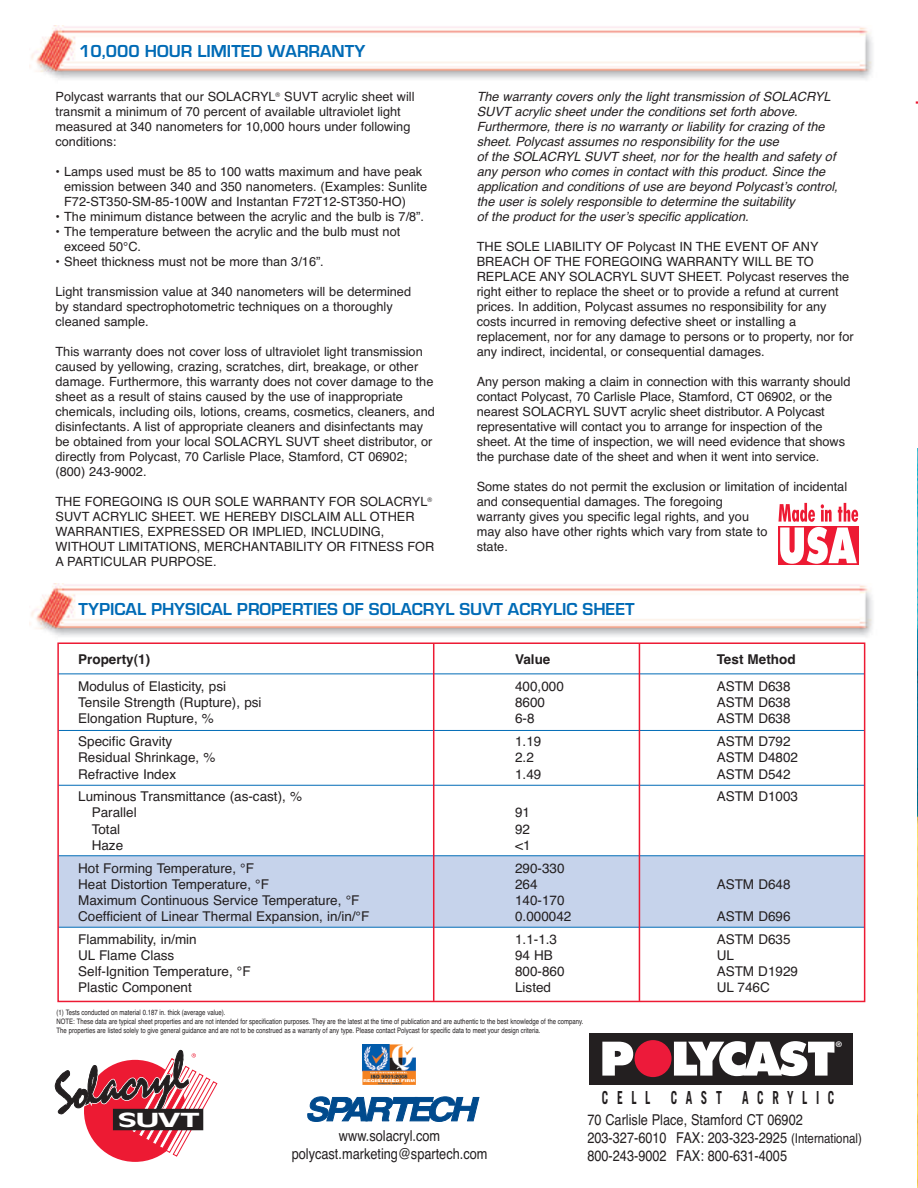
<style>
.page{position:relative;width:918px;height:1188px;background:#fff}
.page>*{position:absolute;margin:0;border:0;box-sizing:border-box;transform-origin:0 0}
.t1{font:700 19.05px "Antique Olive";color:#fff;scale:1.8 1}
.t2{font:700 18px "Eurostile";color:#006bb6}
.t3{font:700 18px "Trade Gothic";letter-spacing:.73em;color:#231f20;scale:.65 1}
.t4{font:15px/18px "Helvetica";color:#231f20;scale:.85 1}
.t5{font:13.5px "Helvetica";color:#231f20}
.t6{font:700 13.5px "Helvetica";color:#231f20}
.t7{font:12.75px/15px "Helvetica";color:#231f20}
.t8{font:italic 12.75px/15px "Helvetica";color:#231f20}
.t9{font:7.65px "Trade Gothic Bold Two";color:#fff}
.t10{font:7.5px/9px "Helvetica";color:#231f20;scale:.8 1}
.s1{font-size:13.5px}
</style>
<div class="page">
<hr style="left:917px;top:0;width:1px;height:458px;background:#231f20">
<img style="left:31px;top:26px;width:842px;height:54px">
<img style="left:31px;top:583px;width:842px;height:60px">
<img style="left:917px;top:450px;width:1px;height:738px">
<svg style="left:54px;top:1049px;width:163px;height:113px"></svg>
<div style="left:589px;top:1033px;width:264px;height:52px;background:#231f20"></div>
<svg style="left:602px;top:1042px;width:31px;height:34px"></svg>
<svg style="left:674px;top:1041px;width:160px;height:35px"></svg>
<div style="left:635px;top:1040px;width:37px;height:37px;background:#ed1a3a;border-radius:50%"></div>
<div style="left:778px;top:526px;width:81px;height:39px;background:#ed1a33"></div>
<svg style="left:778px;top:503px;width:80px;height:61px"></svg>
<div style="left:58px;top:856px;width:807px;height:71px;background:#c6d3eb"></div>
<hr style="left:58px;top:674px;width:806px;height:1px;background:#006bb6">
<hr style="left:58px;top:730px;width:807px;height:1px;background:#006bb6">
<hr style="left:58px;top:785px;width:807px;height:1px;background:#006bb6">
<hr style="left:58px;top:855px;width:807px;height:1px;background:#006bb6">
<hr style="left:58px;top:927px;width:806px;height:1px;background:#006bb6">
<hr style="left:433px;top:643px;width:1px;height:358px;background:#ed1a33">
<hr style="left:639px;top:643px;width:1px;height:358px;background:#ed1a33">
<div style="left:57px;top:642px;width:808px;height:360px;border:2px solid #ed1a33"></div>
<svg style="left:307px;top:1097px;width:172px;height:25px"></svg>
<img style="left:363px;top:1044px;width:53px;height:41px">
<h2 class="t2" style="left:79px;top:40px;width:288px">10,000 HOUR LIMITED WARRANTY</h2>
<p class="t7" style="left:56px;top:89px;width:361px">Polycast warrants that our SOLACRYL<sup>®</sup> SUVT acrylic sheet will transmit a minimum of 70 percent of available ultraviolet light measured at 340 nanometers for 10,000 hours under following conditions:</p>
<p class="t7" style="left:64px;top:164px;width:365px;text-indent:-9px">• Lamps used must be 85 to 100 watts maximum and have peak emission between 340 and 350 nanometers. (Examples: Sunlite<br>F72-ST350-SM-85-100W and Instantan F72T12-ST350-HO)</p>
<p class="t7" style="left:56px;top:209px;width:370px">• The minimum distance between the acrylic and the bulb is 7/8”.</p>
<p class="t7" style="left:64px;top:224px;width:338px;text-indent:-9px">• The temperature between the acrylic and the bulb must not exceed 50°C.</p>
<p class="t7" style="left:56px;top:254px;width:270px">• Sheet thickness must not be more than 3/16”.</p>
<p class="t7" style="left:56px;top:284px;width:357px">Light transmission value at 340 nanometers will be determined by standard spectrophotometric techniques on a thoroughly cleaned sample.</p>
<p class="t7" style="left:56px;top:344px;width:381px">This warranty does not cover loss of ultraviolet light transmission caused by yellowing, crazing, scratches, dirt, breakage, or other damage. Furthermore, this warranty does not cover damage to the sheet as a result of stains caused by the use of inappropriate chemicals, including oils, lotions, creams, cosmetics, cleaners, and disinfectants. A list of appropriate cleaners and disinfectants may be obtained from your local SOLACRYL SUVT sheet distributor, or directly from Polycast, 70 Carlisle Place, Stamford, CT 06902; (800) 243-9002.</p>
<p class="t7" style="left:56px;top:494px;width:380px">THE FOREGOING IS OUR SOLE WARRANTY FOR SOLACRYL<sup>® </sup>SUVT ACRYLIC SHEET. WE HEREBY DISCLAIM ALL OTHER WARRANTIES, EXPRESSED OR IMPLIED, INCLUDING, WITHOUT LIMITATIONS, MERCHANTABILITY OR FITNESS FOR A PARTICULAR PURPOSE.</p>
<p class="t8" style="left:477px;top:89px;width:363px">The warranty covers only the light transmission of SOLACRYL SUVT acrylic sheet under the conditions set forth above.<br>Furthermore, there is no warranty or liability for crazing of the sheet. Polycast assumes no responsibility for the use<br>of the SOLACRYL SUVT sheet, nor for the health and safety of any person who comes in contact with this product. Since the application and conditions of use are beyond Polycast’s control, the user is solely responsible to determine the suitability<br>of the product for the user’s specific application.</p>
<p class="t7" style="left:477px;top:239px;width:379px">THE SOLE LIABILITY OF Polycast IN THE EVENT OF ANY BREACH OF THE FOREGOING WARRANTY WILL BE TO REPLACE ANY SOLACRYL SUVT SHEET. Polycast reserves the right either to replace the sheet or to provide a refund at current prices. In addition, Polycast assumes no responsibility for any costs incurred in removing defective sheet or installing a replacement, nor for any damage to persons or to property, nor for any indirect, incidental, or consequential damages.</p>
<p class="t7" style="left:477px;top:374px;width:375px">Any person making a claim in connection with this warranty should contact Polycast, 70 Carlisle Place, Stamford, CT 06902, or the nearest SOLACRYL SUVT acrylic sheet distributor. A Polycast representative will contact you to arrange for inspection of the sheet. At the time of inspection, we will need evidence that shows the purchase date of the sheet and when it went into service.</p>
<p class="t7" style="left:477px;top:479px;width:372px">Some states do not permit the exclusion or limitation of incidental and consequential damages. The foregoing<br>warranty gives you specific legal rights, and you<br>may also have other rights which vary from state to<br>state.</p>
<h2 class="t2" style="left:79px;top:598px;width:558px">TYPICAL PHYSICAL PROPERTIES OF SOLACRYL SUVT ACRYLIC SHEET</h2>
<p class="t6" style="left:78px;top:652px;width:73px">Property(1)</p>
<p class="t6" style="left:515px;top:652px;width:37px">Value</p>
<p class="t6" style="left:717px;top:652px;width:80px">Test Method</p>
<p class="t5" style="left:78px;top:679px;width:149px">Modulus of Elasticity, psi</p>
<p class="t5" style="left:515px;top:679px;width:50px">400,000</p>
<p class="t5" style="left:717px;top:679px;width:75px">ASTM D638</p>
<p class="t5" style="left:78px;top:695px;width:185px">Tensile Strength (Rupture), psi</p>
<p class="t5" style="left:515px;top:695px;width:32px">8600</p>
<p class="t5" style="left:717px;top:695px;width:75px">ASTM D638</p>
<p class="t5" style="left:78px;top:711px;width:137px">Elongation Rupture, %</p>
<p class="t5" style="left:515px;top:711px;width:21px">6-8</p>
<p class="t5" style="left:717px;top:711px;width:75px">ASTM D638</p>
<p class="t5" style="left:78px;top:734px;width:96px">Specific Gravity</p>
<p class="t5" style="left:515px;top:734px;width:28px">1.19</p>
<p class="t5" style="left:717px;top:734px;width:75px">ASTM D792</p>
<p class="t5" style="left:78px;top:750px;width:139px">Residual Shrinkage, %</p>
<p class="t5" style="left:515px;top:750px;width:20px">2.2</p>
<p class="t5" style="left:717px;top:750px;width:83px">ASTM D4802</p>
<p class="t5" style="left:78px;top:766px;width:99px">Refractive Index</p>
<p class="t5" style="left:515px;top:766px;width:28px">1.49</p>
<p class="t5" style="left:717px;top:766px;width:75px">ASTM D542</p>
<p class="t5" style="left:78px;top:789px;width:225px">Luminous Transmittance (as-cast), %</p>
<p class="t5" style="left:717px;top:789px;width:83px">ASTM D1003</p>
<p class="t5" style="left:92px;top:805px;width:46px">Parallel</p>
<p class="t5" style="left:515px;top:805px;width:17px">91</p>
<p class="t5" style="left:92px;top:821px;width:30px">Total</p>
<p class="t5" style="left:515px;top:821px;width:17px">92</p>
<p class="t5" style="left:92px;top:837px;width:33px">Haze</p>
<p class="t5" style="left:515px;top:837px;width:17px">&lt;1</p>
<p class="t5" style="left:78px;top:860px;width:177px">Hot Forming Temperature, °F</p>
<p class="t5" style="left:515px;top:860px;width:51px">290-330</p>
<p class="t5" style="left:78px;top:876px;width:192px">Heat Distortion Temperature, °F</p>
<p class="t5" style="left:515px;top:876px;width:24px">264</p>
<p class="t5" style="left:717px;top:876px;width:75px">ASTM D648</p>
<p class="t5" style="left:78px;top:892px;width:283px">Maximum Continuous Service Temperature, °F</p>
<p class="t5" style="left:515px;top:892px;width:51px">140-170</p>
<p class="t5" style="left:78px;top:909px;width:293px">Coefficient of Linear Thermal Expansion, in/in/°F</p>
<p class="t5" style="left:515px;top:909px;width:58px">0.000042</p>
<p class="t5" style="left:717px;top:909px;width:75px">ASTM D696</p>
<p class="t5" style="left:78px;top:931px;width:120px">Flammability, in/min</p>
<p class="t5" style="left:515px;top:931px;width:44px">1.1-1.3</p>
<p class="t5" style="left:717px;top:931px;width:75px">ASTM D635</p>
<p class="t5" style="left:78px;top:947px;width:98px">UL Flame Class</p>
<p class="t5" style="left:515px;top:947px;width:39px">94 HB</p>
<p class="t5" style="left:717px;top:947px;width:19px">UL</p>
<p class="t5" style="left:78px;top:964px;width:174px">Self-Ignition Temperature, °F</p>
<p class="t5" style="left:515px;top:964px;width:51px">800-860</p>
<p class="t5" style="left:717px;top:964px;width:83px">ASTM D1929</p>
<p class="t5" style="left:78px;top:980px;width:115px">Plastic Component</p>
<p class="t5" style="left:515px;top:980px;width:38px">Listed</p>
<p class="t5" style="left:717px;top:980px;width:55px">UL 746C</p>
<p class="t10" style="left:57px;top:1008px;width:660px">(1) Tests conducted on material 0.187 in. thick (average value).<br>NOTE: These data are typical sheet properties and are not intended for specification purposes. They are the latest at the time of publication and are authentic to the best knowledge of the company.<br>The properties are listed solely to give general guidance and are not to be construed as a warranty of any type. Please contact Polycast for specific data to meet your design criteria.</p>
<p class="t9" style="left:836px;top:1042px;width:8px">®</p>
<h2 class="t3" style="left:602px;top:1091px;width:359px">CELL CAST ACRYLIC</h2>
<h1 class="t1" style="left:118px;top:1112px;width:47px">SUVT</h1>
<p class="t4" style="left:292px;top:1127px;width:232px;text-align:center">www.solacryl.com polycast.marketing@spartech.com</p>
<p class="t4" style="left:587px;top:1110px;width:324px">70 Carlisle Place, Stamford CT 06902<br>203-327-6010 FAX: 203-323-2925 <span class="s1">(International)<br></span>800-243-9002 FAX: 800-631-4005</p>
</div>
